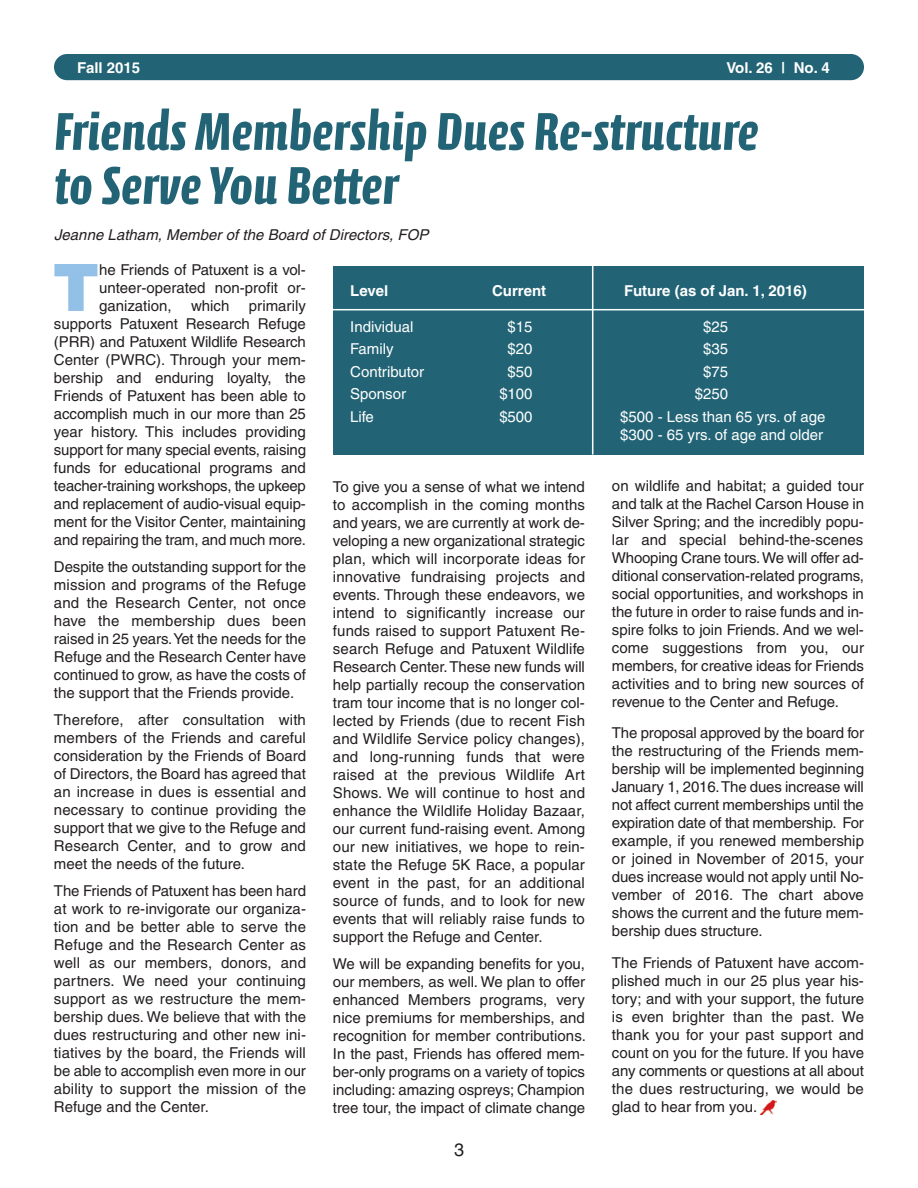
<style>
.page{position:relative;width:918px;height:1188px;background:#fff}
.page>*{position:absolute;margin:0;border:0;box-sizing:border-box;transform-origin:0 0}
.t1{font:900 65.1px "Helvetica";color:#93c0e7}
.t2{font:700 54px/54px "Calcite Pro";color:#226475}
.t3{font:18px "Helvetica";color:#231f20}
.t4{font:15px/18px "Helvetica";color:#231f20;text-align:justify}
.t5{font:15px/18px "Helvetica";color:#fff}
.t6{font:700 15px "Helvetica";color:#fff}
.t7{font:italic 15px "Helvetica";letter-spacing:.005em;color:#231f20}
</style>
<div class="page">
<div style="left:333px;top:267px;width:531px;height:188px;background:#226475"></div>
<div style="left:54px;top:54px;width:810px;height:26px;background:#226475;border-radius:13px"></div>
<img style="left:761px;top:1101px;width:16px;height:13px">
<hr style="left:592px;top:266px;width:1px;height:189px;background:#fff">
<hr style="left:328px;top:309px;width:540px;height:1px;background:#fff">
<p class="t6" style="left:77px;top:62px;width:64px">Fall 2015</p>
<p class="t6" style="left:727px;top:62px;width:105px">Vol. 26 | No. 4</p>
<h2 class="t2" style="left:54px;top:108px;width:706px">Friends Membership Dues Re-structure to Serve You Better</h2>
<p class="t7" style="left:54px;top:229px;width:376px">Jeanne Latham, Member of the Board of Directors, FOP</p>
<h1 class="t1" style="left:52px;top:250px;width:49px">T</h1>
<p class="t4" style="left:99px;top:262px;width:208px">he Friends of Patuxent is a vol&shy;unteer-operated non-profit or&shy;ganization,</p>
<p class="t4" style="left:54px;top:298px;width:254px;text-indent:195px">primarily supports Patuxent Research Refuge (PRR) and Patuxent Wildlife Research Center (PWRC). Through your mem&shy;bership and enduring loyalty, the Friends of Patuxent has been able to accomplish much in our more than 25 year history. This includes providing support for many special events, raising funds for educational programs and teacher-training workshops, the upkeep and replacement of audio-visual equip&shy;ment for the Visitor Center, maintaining and repairing the tram, and much more.</p>
<p class="t4" style="left:54px;top:559px;width:254px">Despite the outstanding support for the mission and programs of the Refuge and the Research Center, not once have the membership dues been raised in 25 years.Yet the needs for the Refuge and the Research Center have continued to grow, as have the costs of the support that the Friends provide.</p>
<p class="t4" style="left:54px;top:712px;width:254px">Therefore, after consultation with members of the Friends and careful consideration by the Friends of Board of Directors, the Board has agreed that an increase in dues is essential and necessary to continue providing the support that we give to the Refuge and Research Center, and to grow and meet the needs of the future.</p>
<p class="t4" style="left:54px;top:883px;width:254px">The Friends of Patuxent has been hard at work to re-invigorate our organiza&shy;tion and be better able to serve the Refuge and the Research Center as well as our members, donors, and partners. We need your continuing support as we restructure the mem&shy;bership dues. We believe that with the dues restructuring and other new ini&shy;tiatives by the board, the Friends will be able to accomplish even more in our ability to support the mission of the Refuge and the Center.</p>
<p class="t4" style="left:191px;top:298px;width:40px">which</p>
<p class="t6" style="left:350px;top:285px;width:40px">Level</p>
<p class="t6" style="left:492px;top:285px;width:56px">Current</p>
<p class="t6" style="left:624px;top:285px;width:184px">Future (as of Jan. 1, 2016)</p>
<p class="t5" style="left:350px;top:319px;width:65px">Individual</p>
<p class="t5" style="left:508px;top:319px;width:26px">$15</p>
<p class="t5" style="left:703px;top:319px;width:26px">$25</p>
<p class="t5" style="left:350px;top:341px;width:45px">Family</p>
<p class="t5" style="left:508px;top:341px;width:26px">$20</p>
<p class="t5" style="left:703px;top:341px;width:26px">$35</p>
<p class="t5" style="left:350px;top:364px;width:75px">Contributor</p>
<p class="t5" style="left:508px;top:364px;width:26px">$50</p>
<p class="t5" style="left:703px;top:364px;width:26px">$75</p>
<p class="t5" style="left:350px;top:386px;width:57px">Sponsor</p>
<p class="t5" style="left:499px;top:386px;width:35px">$100</p>
<p class="t5" style="left:695px;top:386px;width:35px">$250</p>
<p class="t5" style="left:350px;top:409px;width:25px">Life</p>
<p class="t5" style="left:499px;top:409px;width:35px">$500</p>
<p class="t5" style="left:620px;top:409px;width:207px">$500 - Less than 65 yrs. of age $300 - 65 yrs. of age and older</p>
<p class="t4" style="left:333px;top:479px;width:254px">To give you a sense of what we intend to accomplish in the coming months and years, we are currently at work de&shy;veloping a new organizational strategic plan, which will incorporate ideas for innovative fundraising projects and events. Through these endeavors, we intend to significantly increase our funds raised to support Patuxent Re&shy;search Refuge and Patuxent Wildlife Research Center.These new funds will help partially recoup the conservation tram tour income that is no longer col&shy;lected by Friends (due to recent Fish and Wildlife Service policy changes), and long-running funds that were raised at the previous Wildlife Art Shows. We will continue to host and enhance the Wildlife Holiday Bazaar, our current fund-raising event. Among our new initiatives, we hope to rein&shy;state the Refuge 5K Race, a popular event in the past, for an additional source of funds, and to look for new events that will reliably raise funds to support the Refuge and Center.</p>
<p class="t4" style="left:333px;top:956px;width:254px">We will be expanding benefits for you, our members, as well. We plan to offer enhanced Members programs, very nice premiums for memberships, and recognition for member contributions.<br>In the past, Friends has offered mem&shy;ber-only programs on a variety of topics including: amazing ospreys; Champion tree tour, the impact of climate change</p>
<p class="t3" style="left:454px;top:1143px;width:12px">3</p>
<p class="t4" style="left:612px;top:478px;width:254px">on wildlife and habitat; a guided tour and talk at the Rachel Carson House in Silver Spring; and the incredibly popu&shy;lar and special behind-the-scenes Whooping Crane tours.We will offer ad&shy;ditional conservation-related programs, social opportunities, and workshops in the future in order to raise funds and in&shy;spire folks to join Friends. And we wel&shy;come suggestions from you, our members, for creative ideas for Friends activities and to bring new sources of revenue to the Center and Refuge.</p>
<p class="t4" style="left:612px;top:725px;width:254px">The proposal approved by the board for the restructuring of the Friends mem&shy;bership will be implemented beginning January 1, 2016.The dues increase will not affect current memberships until the expiration date of that membership. For example, if you renewed membership or joined in November of 2015, your dues increase would not apply until No&shy;vember of 2016. The chart above shows the current and the future mem&shy;bership dues structure.</p>
<p class="t4" style="left:612px;top:955px;width:254px">The Friends of Patuxent have accom&shy;plished much in our 25 plus year his&shy;tory; and with your support, the future is even brighter than the past. We thank you for your past support and count on you for the future. If you have any comments or questions at all about the dues restructuring, we would be glad to hear from you.</p>
</div>
